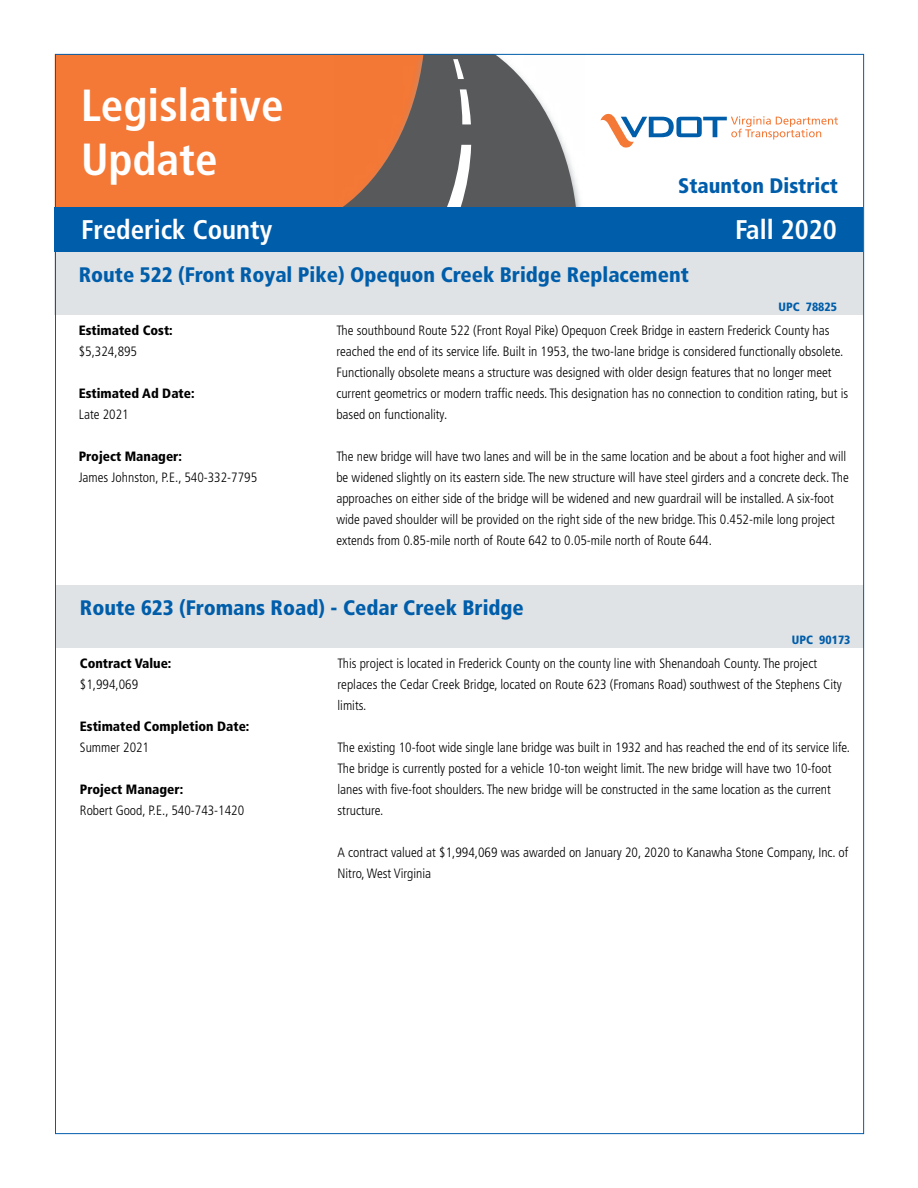
<style>
.page{position:relative;width:918px;height:1188px;background:#fff}
.page>*{position:absolute;margin:0;border:0;box-sizing:border-box;transform-origin:0 0}
.t1{font:700 condensed 45px/54px "Frutiger LT Std";color:#fff}
.t2{font:700 condensed 27px "Frutiger LT Std";color:#fff}
.t3{font:900 condensed 21px "Frutiger LT Std";color:#005daa}
.t4{font:300 condensed 13.5px/21px "Frutiger LT Std";color:#000}
.t5{font:900 condensed 13.5px "Frutiger LT Std";color:#000}
.t6{font:900 condensed 12px "Frutiger LT Std";color:#005daa}
</style>
<div class="page">
<div style="left:57px;top:56px;width:277px;height:151px;background:#f47836"></div>
<svg style="left:600px;top:113px;width:238px;height:35px"></svg>
<svg style="left:334px;top:53px;width:251px;height:154px"></svg>
<svg style="left:342px;top:56px;width:234px;height:151px;background:#937769"></svg>
<div style="left:55px;top:207px;width:808px;height:45px;background:#005daa"></div>
<div style="left:54px;top:252px;width:809px;height:62px;background:#dfe3e5"></div>
<div style="left:55px;top:585px;width:809px;height:63px;background:#dfe3e5"></div>
<h1 class="t1" style="left:81px;top:78px;width:204px">Legislative<br>Update</h1>
<h2 class="t2" style="left:81px;top:214px;width:193px">Frederick County</h2>
<h2 class="t2" style="left:735px;top:214px;width:103px">Fall 2020</h2>
<h3 class="t3" style="left:678px;top:173px;width:161px">Staunton District</h3>
<h3 class="t3" style="left:79px;top:262px;width:612px">Route 522 (Front Royal Pike) Opequon Creek Bridge Replacement</h3>
<p class="t6" style="left:778px;top:299px;width:60px">UPC 78825</p>
<p class="t5" style="left:79px;top:322px;width:96px">Estimated Cost:</p>
<p class="t4" style="left:79px;top:341px;width:60px">$5,324,895</p>
<p class="t5" style="left:79px;top:385px;width:117px">Estimated Ad Date:</p>
<p class="t4" style="left:79px;top:404px;width:51px">Late 2021</p>
<p class="t5" style="left:79px;top:448px;width:105px">Project Manager:</p>
<p class="t4" style="left:79px;top:467px;width:180px">James Johnston, P.E., 540-332-7795</p>
<p class="t4" style="left:336px;top:320px;width:513px">The southbound Route 522 (Front Royal Pike) Opequon Creek Bridge in eastern Frederick County has reached the end of its service life. Built in 1953, the two-lane bridge is considered functionally obsolete.<br>Functionally obsolete means a structure was designed with older design features that no longer meet current geometrics or modern traffic needs. This designation has no connection to condition rating, but is based on functionality.</p>
<p class="t4" style="left:336px;top:446px;width:514px">The new bridge will have two lanes and will be in the same location and be about a foot higher and will be widened slightly on its eastern side. The new structure will have steel girders and a concrete deck. The approaches on either side of the bridge will be widened and new guardrail will be installed. A six-foot wide paved shoulder will be provided on the right side of the new bridge. This 0.452-mile long project extends from 0.85-mile north of Route 642 to 0.05-mile north of Route 644.</p>
<h3 class="t3" style="left:80px;top:595px;width:445px">Route 623 (Fromans Road) - Cedar Creek Bridge</h3>
<p class="t6" style="left:792px;top:633px;width:60px">UPC 90173</p>
<p class="t5" style="left:80px;top:655px;width:93px">Contract Value:</p>
<p class="t4" style="left:80px;top:674px;width:60px">$1,994,069</p>
<p class="t5" style="left:80px;top:718px;width:171px">Estimated Completion Date:</p>
<p class="t4" style="left:80px;top:737px;width:71px">Summer 2021</p>
<p class="t5" style="left:80px;top:781px;width:105px">Project Manager:</p>
<p class="t4" style="left:80px;top:800px;width:166px">Robert Good, P.E., 540-743-1420</p>
<p class="t4" style="left:338px;top:653px;width:506px">This project is located in Frederick County on the county line with Shenandoah County. The project replaces the Cedar Creek Bridge, located on Route 623 (Fromans Road) southwest of the Stephens City limits.</p>
<p class="t4" style="left:338px;top:737px;width:514px">The existing 10-foot wide single lane bridge was built in 1932 and has reached the end of its service life.<br>The bridge is currently posted for a vehicle 10-ton weight limit. The new bridge will have two 10-foot lanes with five-foot shoulders. The new bridge will be constructed in the same location as the current structure.</p>
<p class="t4" style="left:338px;top:842px;width:512px">A contract valued at $1,994,069 was awarded on January 20, 2020 to Kanawha Stone Company, Inc. of<br>Nitro, West Virginia</p>
</div>
